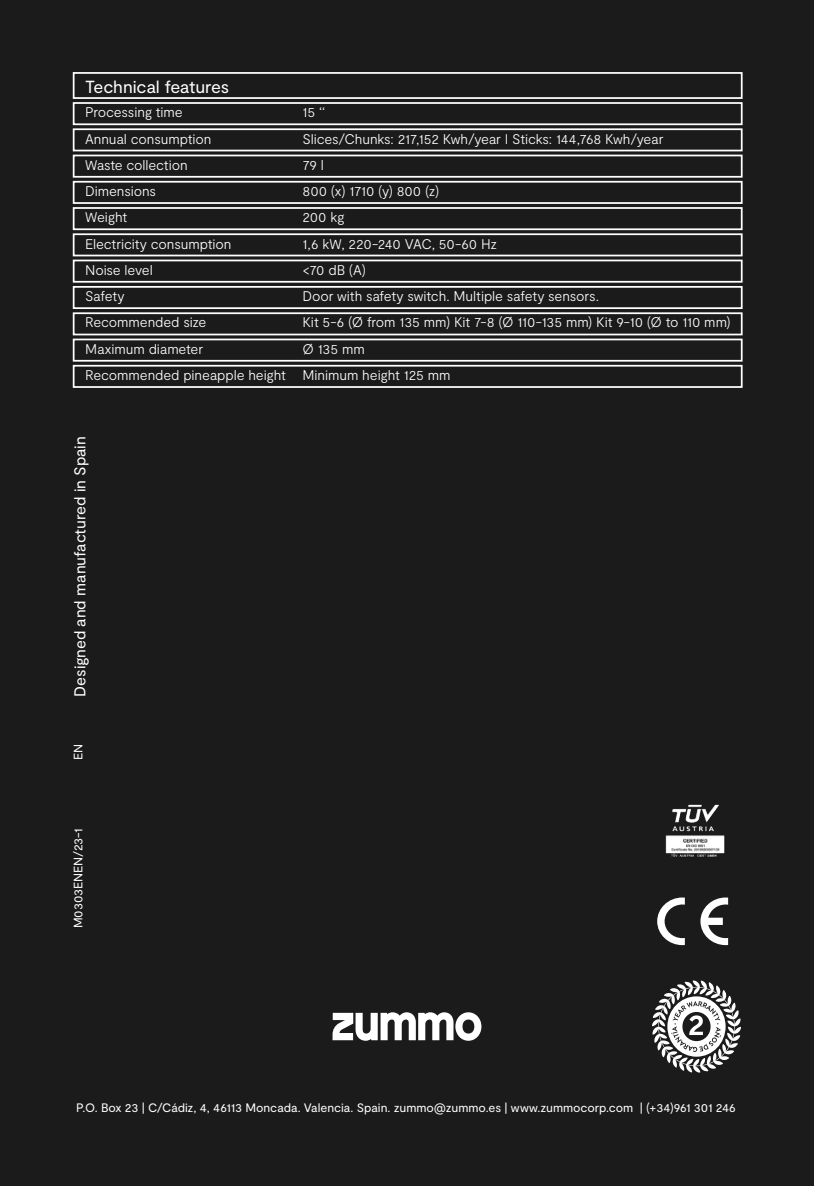
<style>
.page{position:relative;width:814px;height:1186px;background:#1b1b1b}
.page>*{position:absolute;margin:0;border:0;box-sizing:border-box;transform-origin:0 0}
.t1{font:17.5px "Moderat";letter-spacing:-.005em;color:#fff}
.t2{font:15.75px "Moderat";letter-spacing:-.005em;color:#fff}
.t3{font:300 14px/26.2px "Moderat";letter-spacing:-.01em;color:#fff}
.t4{font:12.25px "Moderat";letter-spacing:-.005em;color:#fff}
</style>
<div class="page">
<svg style="left:332px;top:1012px;width:149px;height:28px"></svg>
<div style="left:73px;top:72px;width:669px;height:27px;border:2px solid #fff"></div>
<div style="left:73px;top:102px;width:669px;height:23px;border:2px solid #fff"></div>
<div style="left:73px;top:181px;width:669px;height:23px;border:2px solid #fff"></div>
<div style="left:73px;top:128px;width:669px;height:23px;border:2px solid #fff"></div>
<div style="left:73px;top:207px;width:669px;height:23px;border:2px solid #fff"></div>
<div style="left:73px;top:260px;width:669px;height:23px;border:2px solid #fff"></div>
<div style="left:73px;top:338px;width:669px;height:24px;border:2px solid #fff"></div>
<div style="left:73px;top:365px;width:669px;height:23px;border:2px solid #fff"></div>
<div style="left:73px;top:286px;width:669px;height:23px;border:2px solid #fff"></div>
<div style="left:73px;top:155px;width:669px;height:23px;border:2px solid #fff"></div>
<div style="left:73px;top:233px;width:669px;height:23px;border:2px solid #fff"></div>
<div style="left:73px;top:312px;width:669px;height:23px;border:2px solid #fff"></div>
<svg style="left:652px;top:980px;width:89px;height:92px"></svg>
<svg style="left:657px;top:897px;width:27px;height:48px"></svg>
<svg style="left:700px;top:897px;width:28px;height:48px"></svg>
<img style="left:665px;top:804px;width:60px;height:53px">
<p class="t1" style="left:85px;top:76px;width:145px">Technical features</p>
<p class="t3" style="left:85px;top:100px;width:202px">Processing time<br>Annual consumption<br>Waste collection<br>Dimensions<br>Weight<br>Electricity consumption<br>Noise level<br>Safety<br>Recommended size<br>Maximum diameter<br>Recommended pineapple height</p>
<p class="t3" style="left:302px;top:100px;width:430px">15 ‘‘<br>Slices/Chunks: 217,152 Kwh/year I Sticks: 144,768 Kwh/year<br>79 l<br>800 (x) 1710 (y) 800 (z)<br>200 kg<br>1,6 kW, 220-240 VAC, 50-60 Hz<br>&lt;70 dB (A)<br>Door with safety switch. Multiple safety sensors.<br>Kit 5-6 (Ø from 135 mm) Kit 7-8 (Ø 110-135 mm) Kit 9-10 (Ø to 110 mm)<br>Ø 135 mm<br>Minimum height 125 mm</p>
<p class="t2" style="left:71px;top:696px;width:262px;rotate:-90deg">Designed and manufactured in Spain</p>
<p class="t4" style="left:71px;top:760px;width:18px;rotate:-90deg">EN</p>
<p class="t4" style="left:71px;top:928px;width:102px;rotate:-90deg">M0303ENEN/23-1</p>
<p class="t4" style="left:76px;top:1100px;width:661px">P.O. Box 23 | C/Cádiz, 4, 46113 Moncada. Valencia. Spain. zummo@zummo.es | www.zummocorp.com | (+34)961 301 246</p>
</div>
